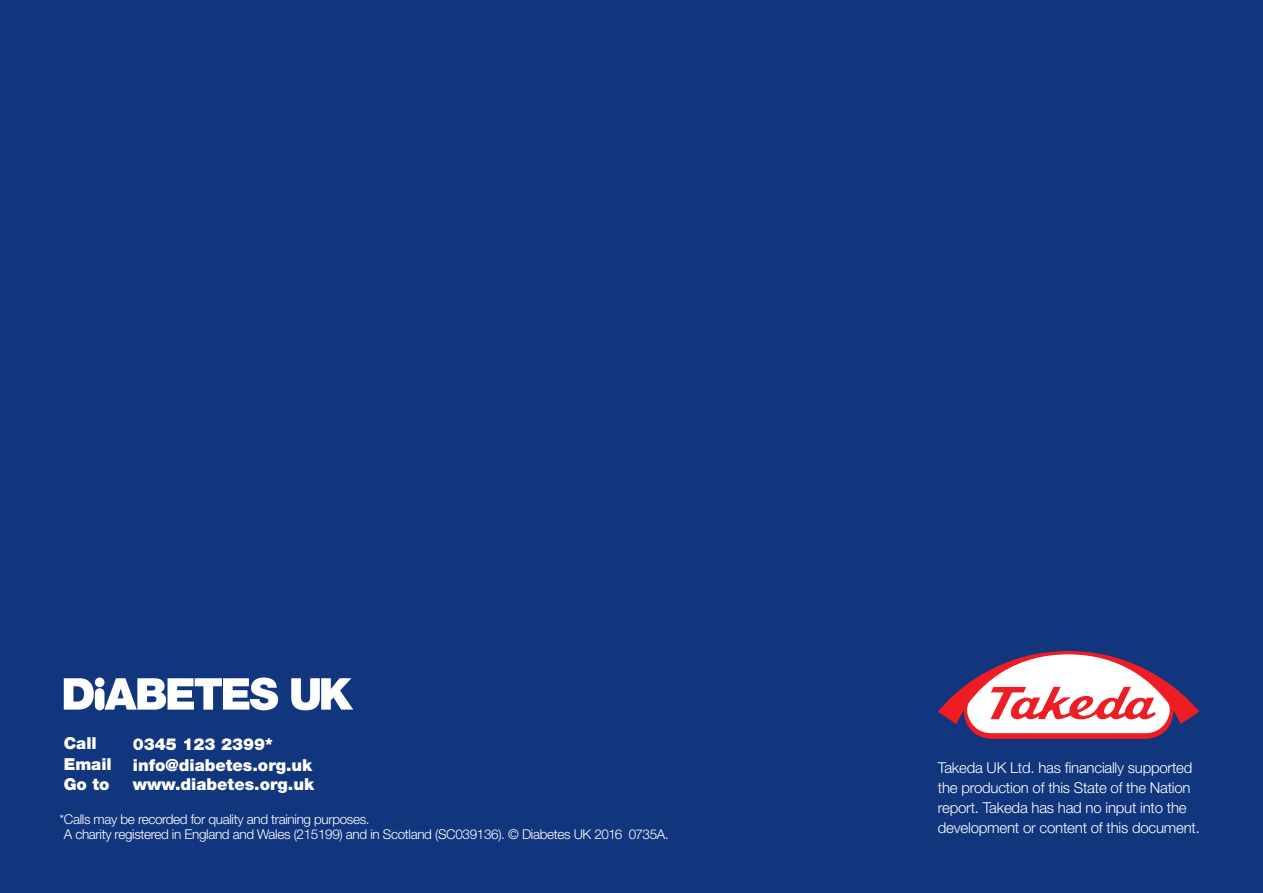
<style>
.page{position:relative;width:1263px;height:893px;background:#11367e}
.page>*{position:absolute;margin:0;border:0;box-sizing:border-box;transform-origin:0 0}
.body_copy_white{font:900 16.5px "Helvetica Neue LT Std";color:#fff}
.Bullets_Copy_Yellow{font:300 15px/19.8px "Helvetica Neue LT Std";letter-spacing:-.015em;color:#fff}
.t1{font:300 13.5px "Helvetica Neue LT Std";letter-spacing:-.025em;color:#fff}
</style>
<div class="page">
<svg style="left:938px;top:651px;width:261px;height:88px"></svg>
<svg style="left:64px;top:678px;width:30px;height:32px"></svg>
<svg style="left:104px;top:677px;width:174px;height:33px"></svg>
<svg style="left:291px;top:678px;width:62px;height:32px"></svg>
<div style="left:95px;top:677px;width:9px;height:10px;background:#fff;border-radius:50%"></div>
<div style="left:95px;top:688px;width:9px;height:22px;background:#fff;border-radius:5px"></div>
<p class="body_copy_white" style="left:64px;top:733px;width:35px">Call</p>
<p class="body_copy_white" style="left:64px;top:754px;width:49px">Email</p>
<p class="body_copy_white" style="left:64px;top:774px;width:47px">Go to</p>
<p class="body_copy_white" style="left:133px;top:734px;width:141px">0345 123 2399*</p>
<p class="body_copy_white" style="left:133px;top:755px;width:181px">info@diabetes.org.uk</p>
<p class="body_copy_white" style="left:133px;top:774px;width:183px">www.diabetes.org.uk</p>
<p class="t1" style="left:59px;top:811px;width:312px">*Calls may be recorded for quality and training purposes.</p>
<p class="t1" style="left:64px;top:826px;width:607px">A charity registered in England and Wales (215199) and in Scotland (SC039136). © Diabetes UK 2016 0735A.</p>
<p class="Bullets_Copy_Yellow" style="left:938px;top:758px;width:264px">Takeda UK Ltd. has financially supported the production of this State of the Nation report. Takeda has had no input into the development or content of this document.</p>
</div>
